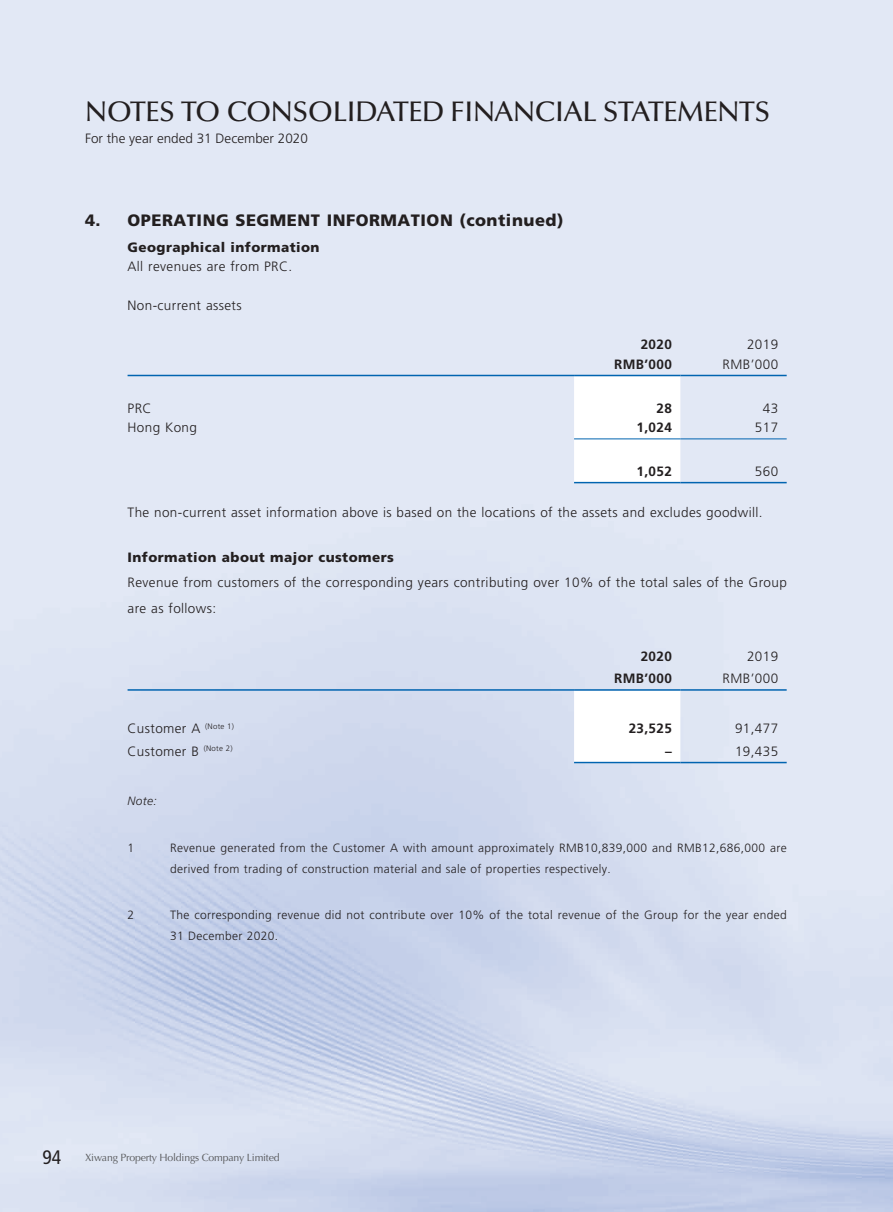
<style>
.page{position:relative;width:893px;height:1212px;background:#fff}
.page>*{position:absolute;margin:0;border:0;box-sizing:border-box;transform-origin:0 0}
.t1{font:500 28.5px "Optima LT Std";letter-spacing:-.02em;color:#231f20}
._01_H1{font:900 16.5px "Frutiger LT Std";letter-spacing:.03em;color:#231f20}
._00_txt{font:300 13.5px/25.5px "Frutiger LT Std";letter-spacing:.03em;color:#231f20}
._50_Table_txt{font:300 13.5px "Frutiger LT Std";letter-spacing:.03em;color:#231f20}
._02_H2{font:900 13.5px "Frutiger LT Std";letter-spacing:.03em;color:#231f20}
._50_Table_txt-2{font:700 13.5px "Frutiger LT Std";letter-spacing:.03em;color:#231f20}
._00_txt-2{font:300 13.5px "Frutiger LT Std";color:#231f20}
._06_Notes{font:300 12px/21px "Frutiger LT Std";letter-spacing:.03em;color:#231f20}
._06_Notes-2{font:italic 300 12px "Frutiger LT Std";color:#231f20}
.t2{font:10.5px "Optima LT Std";letter-spacing:-.02em;color:#57585a}
.s1{font-family:"Frutiger LT Std";font-stretch:condensed;font-size:19.5px;color:#231f20}
</style>
<div class="page">
<svg style="left:574px;top:376px;width:106px;height:106px"></svg>
<hr style="left:128px;top:375px;width:446px;height:1px;background:#0164b0">
<hr style="left:574px;top:375px;width:106px;height:1px;background:#0164b0">
<hr style="left:680px;top:375px;width:107px;height:1px;background:#0164b0">
<hr style="left:574px;top:438px;width:106px;height:1px;background:#0164b0">
<hr style="left:680px;top:438px;width:107px;height:1px;background:#0164b0">
<hr style="left:574px;top:482px;width:106px;height:1px;background:#0164b0">
<hr style="left:680px;top:482px;width:107px;height:1px;background:#0164b0">
<svg style="left:574px;top:761px;width:106px;height:1px"></svg>
<hr style="left:128px;top:689px;width:446px;height:2px;background:#0164b0">
<hr style="left:574px;top:689px;width:106px;height:2px;background:#0164b0">
<hr style="left:680px;top:689px;width:107px;height:2px;background:#0164b0">
<hr style="left:574px;top:762px;width:106px;height:1px;background:#0164b0">
<hr style="left:680px;top:762px;width:107px;height:1px;background:#0164b0">
<h1 class="t1" style="left:85px;top:96px;width:687px">NOTES TO CONSOLIDATED FINANCIAL STATEMENTS</h1>
<p class="_00_txt-2" style="left:85px;top:131px;width:224px">For the year ended 31 December 2020</p>
<p class="_01_H1" style="left:85px;top:211px;width:480px">4. OPERATING SEGMENT INFORMATION (continued)</p>
<p class="_02_H2" style="left:128px;top:239px;width:194px">Geographical information</p>
<p class="_00_txt" style="left:128px;top:254px;width:166px">All revenues are from PRC.</p>
<p class="_00_txt" style="left:128px;top:293px;width:116px">Non-current assets</p>
<p class="_50_Table_txt-2" style="left:641px;top:337px;width:33px">2020</p>
<p class="_50_Table_txt" style="left:747px;top:337px;width:33px">2019</p>
<p class="_50_Table_txt-2" style="left:614px;top:356px;width:59px">RMB’000</p>
<p class="_50_Table_txt" style="left:723px;top:356px;width:57px">RMB’000</p>
<p class="_50_Table_txt" style="left:128px;top:401px;width:26px">PRC</p>
<p class="_50_Table_txt-2" style="left:656px;top:400px;width:17px">28</p>
<p class="_50_Table_txt" style="left:763px;top:401px;width:17px">43</p>
<p class="_50_Table_txt" style="left:128px;top:420px;width:71px">Hong Kong</p>
<p class="_50_Table_txt-2" style="left:637px;top:420px;width:37px">1,024</p>
<p class="_50_Table_txt" style="left:755px;top:420px;width:25px">517</p>
<p class="_50_Table_txt-2" style="left:637px;top:463px;width:37px">1,052</p>
<p class="_50_Table_txt" style="left:755px;top:464px;width:25px">560</p>
<p class="_00_txt" style="left:128px;top:499px;width:636px">The non-current asset information above is based on the locations of the assets and excludes goodwill.</p>
<p class="_02_H2" style="left:128px;top:549px;width:268px">Information about major customers</p>
<p class="_00_txt" style="left:128px;top:570px;width:661px">Revenue from customers of the corresponding years contributing over 10% of the total sales of the Group are as follows:</p>
<p class="_50_Table_txt-2" style="left:641px;top:648px;width:33px">2020</p>
<p class="_50_Table_txt" style="left:747px;top:648px;width:33px">2019</p>
<p class="_50_Table_txt-2" style="left:614px;top:671px;width:59px">RMB’000</p>
<p class="_50_Table_txt" style="left:723px;top:671px;width:57px">RMB’000</p>
<p class="_50_Table_txt" style="left:128px;top:721px;width:108px">Customer A <sup>(Note</sup> <sup>1)</sup></p>
<p class="_50_Table_txt-2" style="left:629px;top:721px;width:45px">23,525</p>
<p class="_50_Table_txt" style="left:735px;top:721px;width:45px">91,477</p>
<p class="_50_Table_txt" style="left:128px;top:744px;width:107px">Customer B <sup>(Note</sup> <sup>2)</sup></p>
<p class="_50_Table_txt-2" style="left:665px;top:743px;width:8px">–</p>
<p class="_50_Table_txt" style="left:735px;top:744px;width:45px">19,435</p>
<p class="_06_Notes-2" style="left:128px;top:794px;width:31px">Note:</p>
<p class="_06_Notes" style="left:128px;top:837px;width:8px">1</p>
<p class="_06_Notes" style="left:170px;top:837px;width:618px">Revenue generated from the Customer A with amount approximately RMB10,839,000 and RMB12,686,000 are derived from trading of construction material and sale of properties respectively.</p>
<p class="_06_Notes" style="left:128px;top:905px;width:8px">2</p>
<p class="_06_Notes" style="left:170px;top:905px;width:618px">The corresponding revenue did not contribute over 10% of the total revenue of the Group for the year ended<br>31 December 2020.</p>
<p class="t2" style="left:43px;top:1151px;width:239px"><span class="s1">94</span> Xiwang Property Holdings Company Limited</p>
</div>
